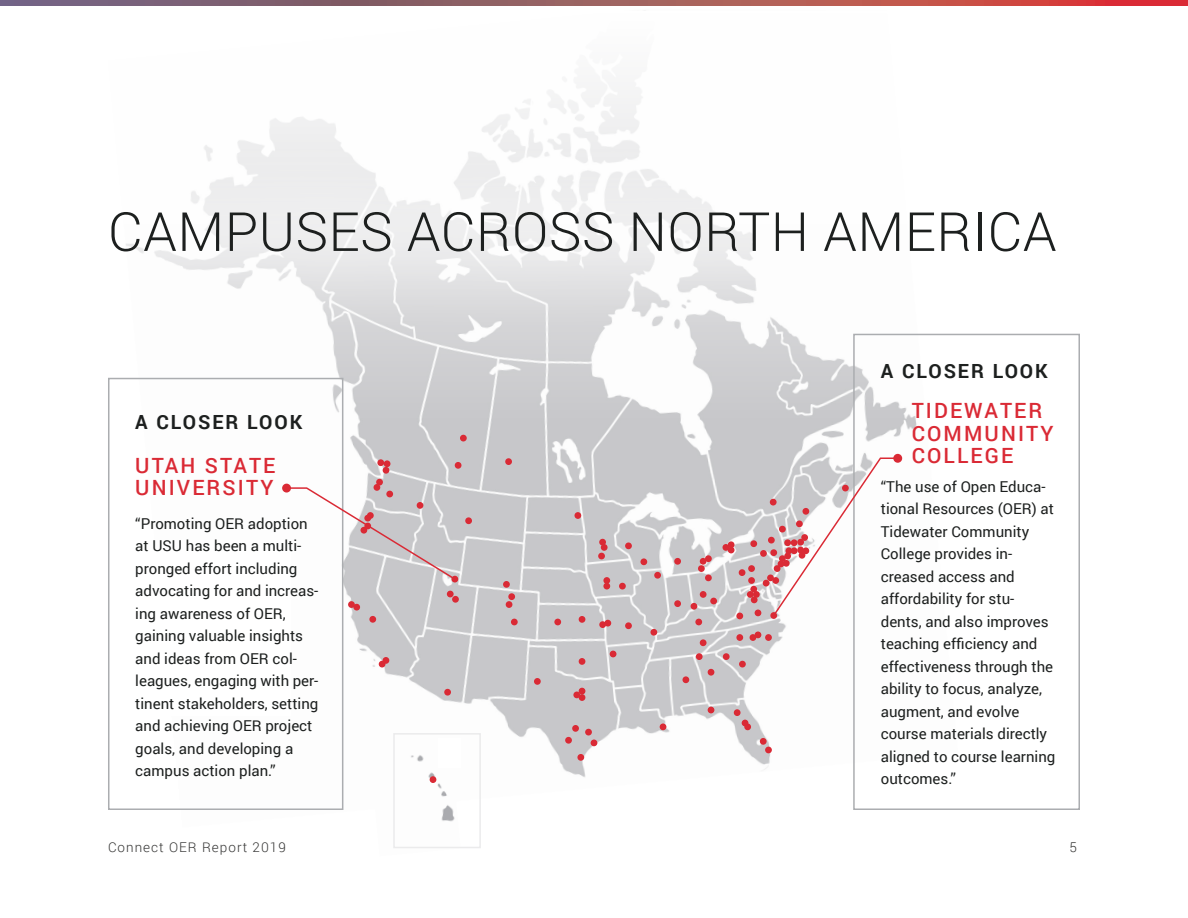
<style>
.page{position:relative;width:1188px;height:918px;background:#fff}
.page>*{position:absolute;margin:0;border:0;box-sizing:border-box;transform-origin:0 0}
.t1{font:300 54px "Roboto";letter-spacing:.01em;color:#1d201f}
.t2{font:500 21px/22.5px "Roboto";letter-spacing:.1em;color:#da2a35}
.t3{font:700 19.5px "Roboto";letter-spacing:.1em;color:#1d201f}
.t4{font:15px/22.5px "Roboto";color:#1d201f}
.t5{font:300 13.5px "Roboto";letter-spacing:.075em;color:#353534}
</style>
<div class="page">
<svg style="left:0;top:0;width:1188px;height:6px;background:#a1585d"></svg>
<img style="left:282px;top:427px;width:634px;height:383px">
<svg style="left:108px;top:86px;width:809px;height:341px"></svg>
<div style="left:86px;top:540px;width:205px;height:176px;background:#fff"></div>
<div style="left:26px;top:123px;width:1113px;height:216px;background:#fff;opacity:.75"></div>
<div style="left:108px;top:378px;width:235px;height:432px;border:2px solid #abadb0"></div>
<div style="left:452px;top:576px;width:6px;height:7px;border:2px solid #da2a35;border-radius:50%"></div>
<div style="left:465px;top:517px;width:7px;height:7px;border:2px solid #da2a35;border-radius:50%"></div>
<div style="left:503px;top:581px;width:7px;height:7px;border:2px solid #da2a35;border-radius:50%"></div>
<div style="left:508px;top:593px;width:7px;height:7px;border:2px solid #da2a35;border-radius:50%"></div>
<div style="left:511px;top:619px;width:7px;height:6px;border:2px solid #da2a35;border-radius:50%"></div>
<svg style="left:506px;top:594px;width:8px;height:13px"></svg>
<div style="left:506px;top:601px;width:6px;height:7px;border:2px solid #da2a35;border-radius:50%"></div>
<div style="left:554px;top:619px;width:7px;height:6px;border:2px solid #da2a35;border-radius:50%"></div>
<div style="left:579px;top:616px;width:6px;height:7px;border:2px solid #da2a35;border-radius:50%"></div>
<div style="left:579px;top:658px;width:6px;height:7px;border:2px solid #da2a35;border-radius:50%"></div>
<svg style="left:610px;top:651px;width:6px;height:6px"></svg>
<div style="left:579px;top:694px;width:6px;height:7px;border:2px solid #da2a35;border-radius:50%"></div>
<div style="left:534px;top:678px;width:7px;height:7px;border:2px solid #da2a35;border-radius:50%"></div>
<div style="left:565px;top:737px;width:7px;height:7px;border:2px solid #da2a35;border-radius:50%"></div>
<div style="left:572px;top:725px;width:7px;height:7px;border:2px solid #da2a35;border-radius:50%"></div>
<div style="left:585px;top:729px;width:7px;height:7px;border:2px solid #da2a35;border-radius:50%"></div>
<svg style="left:586px;top:730px;width:11px;height:16px"></svg>
<div style="left:577px;top:754px;width:7px;height:7px;border:2px solid #da2a35;border-radius:50%"></div>
<div style="left:660px;top:723px;width:6px;height:7px;border:2px solid #da2a35;border-radius:50%"></div>
<div style="left:573px;top:692px;width:7px;height:6px;border:2px solid #da2a35;border-radius:50%"></div>
<svg style="left:574px;top:688px;width:11px;height:12px"></svg>
<div style="left:599px;top:621px;width:7px;height:7px;border:2px solid #da2a35;border-radius:50%"></div>
<svg style="left:600px;top:621px;width:10px;height:6px"></svg>
<div style="left:604px;top:620px;width:7px;height:7px;border:2px solid #da2a35;border-radius:50%"></div>
<div style="left:625px;top:622px;width:7px;height:7px;border:2px solid #da2a35;border-radius:50%"></div>
<div style="left:650px;top:629px;width:7px;height:7px;border:2px solid #da2a35;border-radius:50%"></div>
<div style="left:674px;top:600px;width:7px;height:7px;border:2px solid #da2a35;border-radius:50%"></div>
<div style="left:691px;top:603px;width:6px;height:7px;border:2px solid #da2a35;border-radius:50%"></div>
<div style="left:700px;top:591px;width:7px;height:7px;border:2px solid #da2a35;border-radius:50%"></div>
<svg style="left:691px;top:592px;width:25px;height:17px"></svg>
<div style="left:710px;top:598px;width:7px;height:6px;border:2px solid #da2a35;border-radius:50%"></div>
<div style="left:695px;top:619px;width:7px;height:6px;border:2px solid #da2a35;border-radius:50%"></div>
<div style="left:682px;top:676px;width:7px;height:7px;border:2px solid #da2a35;border-radius:50%"></div>
<div style="left:708px;top:669px;width:6px;height:7px;border:2px solid #da2a35;border-radius:50%"></div>
<div style="left:700px;top:639px;width:7px;height:7px;border:2px solid #da2a35;border-radius:50%"></div>
<div style="left:696px;top:653px;width:7px;height:7px;border:2px solid #da2a35;border-radius:50%"></div>
<div style="left:723px;top:653px;width:7px;height:7px;border:2px solid #da2a35;border-radius:50%"></div>
<div style="left:739px;top:661px;width:7px;height:7px;border:2px solid #da2a35;border-radius:50%"></div>
<svg style="left:708px;top:707px;width:6px;height:6px"></svg>
<div style="left:734px;top:709px;width:7px;height:7px;border:2px solid #da2a35;border-radius:50%"></div>
<svg style="left:735px;top:710px;width:15px;height:20px"></svg>
<div style="left:744px;top:723px;width:7px;height:7px;border:2px solid #da2a35;border-radius:50%"></div>
<div style="left:765px;top:747px;width:7px;height:6px;border:2px solid #da2a35;border-radius:50%"></div>
<svg style="left:761px;top:739px;width:10px;height:14px"></svg>
<div style="left:760px;top:738px;width:7px;height:7px;border:2px solid #da2a35;border-radius:50%"></div>
<div style="left:765px;top:634px;width:7px;height:7px;border:2px solid #da2a35;border-radius:50%"></div>
<svg style="left:750px;top:632px;width:21px;height:8px"></svg>
<div style="left:750px;top:634px;width:6px;height:7px;border:2px solid #da2a35;border-radius:50%"></div>
<div style="left:736px;top:634px;width:7px;height:7px;border:2px solid #da2a35;border-radius:50%"></div>
<div style="left:376px;top:479px;width:7px;height:7px;border:2px solid #da2a35;border-radius:50%"></div>
<svg style="left:285px;top:480px;width:173px;height:102px"></svg>
<div style="left:361px;top:527px;width:6px;height:7px;border:2px solid #da2a35;border-radius:50%"></div>
<div style="left:348px;top:601px;width:7px;height:7px;border:2px solid #da2a35;border-radius:50%"></div>
<svg style="left:349px;top:602px;width:10px;height:8px"></svg>
<div style="left:353px;top:604px;width:7px;height:7px;border:2px solid #da2a35;border-radius:50%"></div>
<div style="left:369px;top:616px;width:7px;height:7px;border:2px solid #da2a35;border-radius:50%"></div>
<div style="left:379px;top:661px;width:6px;height:7px;border:2px solid #da2a35;border-radius:50%"></div>
<svg style="left:379px;top:658px;width:10px;height:9px"></svg>
<div style="left:383px;top:657px;width:6px;height:7px;border:2px solid #da2a35;border-radius:50%"></div>
<div style="left:893px;top:454px;width:9px;height:9px;background:#da2a35;border-radius:50%"></div>
<div style="left:282px;top:484px;width:9px;height:9px;background:#da2a35;border-radius:50%"></div>
<div style="left:574px;top:512px;width:7px;height:7px;border:2px solid #da2a35;border-radius:50%"></div>
<div style="left:599px;top:539px;width:7px;height:7px;border:2px solid #da2a35;border-radius:50%"></div>
<div style="left:601px;top:544px;width:7px;height:7px;border:2px solid #da2a35;border-radius:50%"></div>
<div style="left:625px;top:542px;width:7px;height:7px;border:2px solid #da2a35;border-radius:50%"></div>
<svg style="left:599px;top:540px;width:8px;height:19px"></svg>
<div style="left:598px;top:553px;width:7px;height:6px;border:2px solid #da2a35;border-radius:50%"></div>
<div style="left:603px;top:583px;width:7px;height:7px;border:2px solid #da2a35;border-radius:50%"></div>
<svg style="left:604px;top:580px;width:5px;height:9px"></svg>
<div style="left:603px;top:577px;width:7px;height:7px;border:2px solid #da2a35;border-radius:50%"></div>
<div style="left:619px;top:583px;width:7px;height:7px;border:2px solid #da2a35;border-radius:50%"></div>
<div style="left:654px;top:572px;width:7px;height:7px;border:2px solid #da2a35;border-radius:50%"></div>
<div style="left:640px;top:558px;width:7px;height:7px;border:2px solid #da2a35;border-radius:50%"></div>
<div style="left:452px;top:596px;width:7px;height:7px;border:2px solid #da2a35;border-radius:50%"></div>
<div style="left:444px;top:689px;width:7px;height:7px;border:2px solid #da2a35;border-radius:50%"></div>
<svg style="left:448px;top:591px;width:10px;height:11px"></svg>
<div style="left:447px;top:591px;width:7px;height:6px;border:2px solid #da2a35;border-radius:50%"></div>
<div style="left:383px;top:467px;width:6px;height:7px;border:2px solid #da2a35;border-radius:50%"></div>
<div style="left:377px;top:459px;width:7px;height:7px;border:2px solid #da2a35;border-radius:50%"></div>
<svg style="left:378px;top:460px;width:12px;height:13px"></svg>
<div style="left:384px;top:460px;width:6px;height:7px;border:2px solid #da2a35;border-radius:50%"></div>
<div style="left:455px;top:462px;width:6px;height:7px;border:2px solid #da2a35;border-radius:50%"></div>
<div style="left:460px;top:435px;width:7px;height:6px;border:2px solid #da2a35;border-radius:50%"></div>
<div style="left:505px;top:458px;width:7px;height:7px;border:2px solid #da2a35;border-radius:50%"></div>
<div style="left:705px;top:555px;width:7px;height:7px;border:2px solid #da2a35;border-radius:50%"></div>
<div style="left:698px;top:565px;width:7px;height:7px;border:2px solid #da2a35;border-radius:50%"></div>
<div style="left:705px;top:574px;width:7px;height:7px;border:2px solid #da2a35;border-radius:50%"></div>
<svg style="left:699px;top:556px;width:12px;height:24px"></svg>
<div style="left:700px;top:558px;width:7px;height:7px;border:2px solid #da2a35;border-radius:50%"></div>
<div style="left:674px;top:558px;width:7px;height:7px;border:2px solid #da2a35;border-radius:50%"></div>
<div style="left:853px;top:334px;width:227px;height:476px;border:2px solid #abadb0"></div>
<svg style="left:723px;top:457px;width:176px;height:162px"></svg>
<img style="left:370px;top:750px;width:91px;height:72px">
<div style="left:430px;top:776px;width:6px;height:7px;border:2px solid #da2a35;border-radius:50%"></div>
<div style="left:438px;top:738px;width:23px;height:30px;background:#fff"></div>
<div style="left:393px;top:733px;width:88px;height:115px;border:2px solid #ebebec"></div>
<p class="t1" style="left:108px;top:194px;width:950px">CAMPUSES ACROSS NORTH AMERICA</p>
<p class="t3" style="left:135px;top:408px;width:169px">A CLOSER LOOK</p>
<p class="t2" style="left:135px;top:453px;width:142px">UTAH STATE</p>
<p class="t2" style="left:135px;top:476px;width:140px">UNIVERSITY</p>
<p class="t4" style="left:135px;top:511px;width:185px">“Promoting OER adoption at USU has been a multi&shy;pronged effort including advocating for and increas&shy;ing awareness of OER, gaining valuable insights and ideas from OER col&shy;leagues, engaging with per&shy;tinent stakeholders, setting and achieving OER project goals, and developing a campus action plan.”</p>
<p class="t3" style="left:881px;top:358px;width:169px">A CLOSER LOOK</p>
<p class="t2" style="left:912px;top:399px;width:143px">TIDEWATER<br>COMMUNITY<br>COLLEGE</p>
<p class="t4" style="left:881px;top:475px;width:175px">“The use of Open Educa&shy;tional Resources (OER) at<br>Tidewater Community</p>
<p class="t4" style="left:881px;top:542px;width:176px">College provides in&shy;creased access and affordability for stu&shy;dents, and also improves teaching efficiency and effectiveness through the ability to focus, analyze, augment, and evolve course materials directly aligned to course learning outcomes.”</p>
<p class="t5" style="left:108px;top:838px;width:179px">Connect OER Report 2019</p>
<p class="t5" style="left:1070px;top:838px;width:9px">5</p>
</div>
